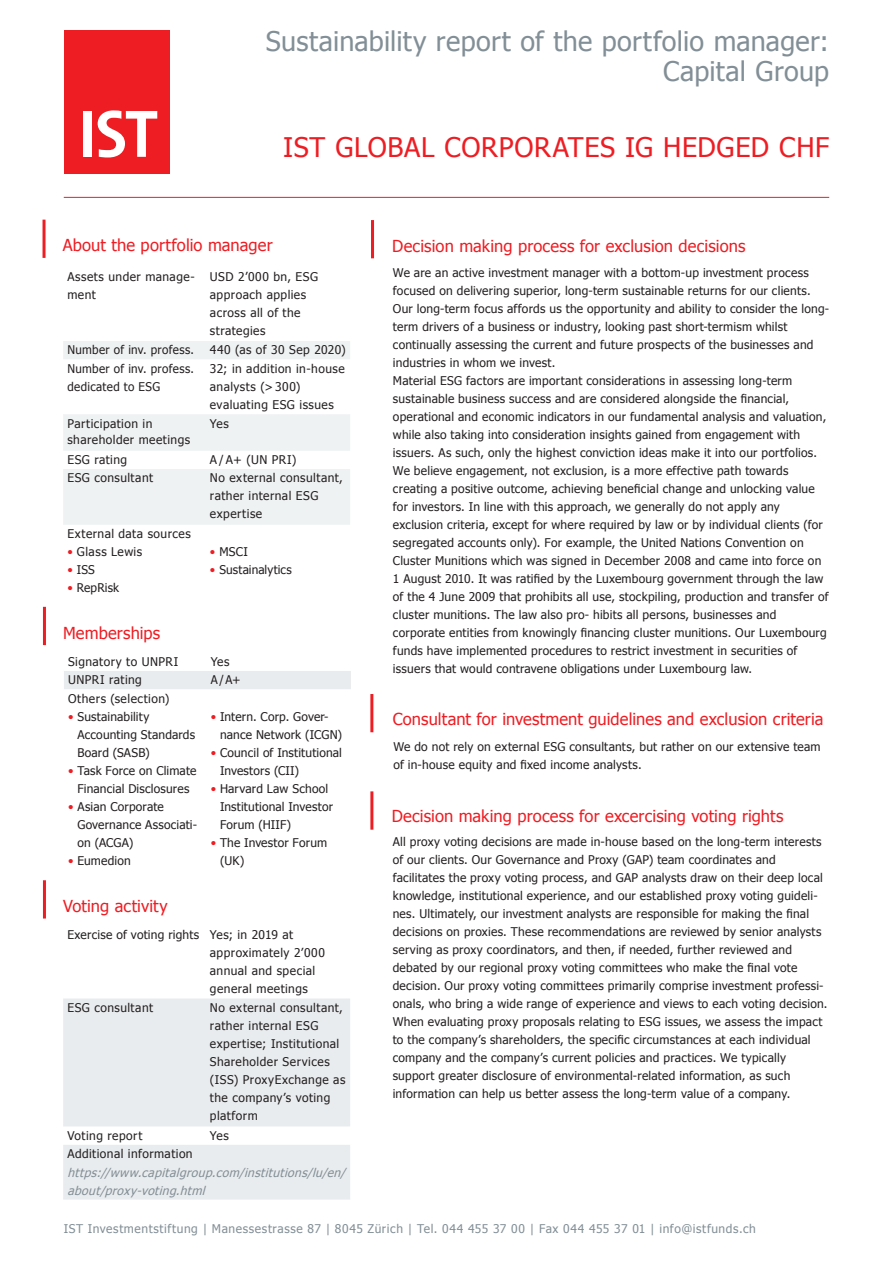
<style>
.page{position:relative;width:893px;height:1263px;background:#fff}
.page>*{position:absolute;margin:0;border:0;box-sizing:border-box;transform-origin:0 0}
.t1{font:27px/30px "Tahoma";letter-spacing:.01em;color:#828f96;text-align:right}
.t2{font:27px "Tahoma";letter-spacing:.025em;color:#ee1d23}
.Lead{font:16.5px "Tahoma";letter-spacing:.005em;color:#ee1d23}
.Lead-2{font:12px/18px "Tahoma";letter-spacing:.02em;color:#231f20}
.Grundtext{font:12px/18px "Tahoma";letter-spacing:.03em;color:#231f20}
.t3{font:12px "Tahoma";letter-spacing:.05em;color:#828f96}
.Grundtext-2{font:italic 12px/18px "Tahoma";color:#828f96}
.Grundtext-3{font:12px "Tahoma";letter-spacing:.01em;color:#231f20}
.s1{color:#ee1d23}
</style>
<div class="page">
<div style="left:65px;top:31px;width:105px;height:143px;background:#ee1d23"></div>
<div style="left:83px;top:111px;width:9px;height:46px;background:#fff"></div>
<svg style="left:98px;top:110px;width:59px;height:47px"></svg>
<hr style="left:64px;top:197px;width:765px;height:1px;background:#ee1d23">
<hr style="left:370px;top:791px;width:3px;height:39px;background:#ee1d23">
<svg style="left:63px;top:341px;width:287px;height:184px;fill:#eff2f3"></svg>
<hr style="left:43px;top:607px;width:3px;height:38px;background:#ee1d23">
<hr style="left:43px;top:220px;width:3px;height:38px;background:#ee1d23">
<hr style="left:371px;top:220px;width:3px;height:38px;background:#ee1d23">
<hr style="left:370px;top:694px;width:3px;height:38px;background:#ee1d23">
<svg style="left:63px;top:998px;width:287px;height:201px;background:#ebedef"></svg>
<hr style="left:43px;top:880px;width:3px;height:38px;background:#ee1d23">
<div style="left:64px;top:671px;width:287px;height:18px;background:#e9ecee"></div>
<h1 class="t1" style="left:266px;top:25px;width:565px">Sustainability report of the portfolio manager:<br>Capital Group</h1>
<h1 class="t2" style="left:283px;top:129px;width:548px">IST GLOBAL CORPORATES IG HEDGED CHF</h1>
<p class="Lead" style="left:63px;top:234px;width:211px">About the portfolio manager</p>
<p class="Lead" style="left:392px;top:235px;width:355px">Decision making process for exclusion decisions</p>
<p class="Grundtext" style="left:67px;top:267px;width:129px">Assets under manage&shy;ment</p>
<p class="Grundtext" style="left:210px;top:267px;width:110px">USD 2’000 bn, ESG approach applies across all of the strategies</p>
<p class="Grundtext" style="left:67px;top:341px;width:128px">Number of inv. profess.</p>
<p class="Grundtext" style="left:210px;top:341px;width:137px">440 (as of 30 Sep 2020)</p>
<p class="Grundtext" style="left:67px;top:359px;width:128px">Number of inv. profess. dedicated to ESG</p>
<p class="Grundtext" style="left:210px;top:359px;width:136px">32; in addition in-house analysts (&gt; 300) evaluating ESG issues</p>
<p class="Grundtext" style="left:67px;top:414px;width:124px;line-height:16.5px">Participation in shareholder meetings</p>
<p class="Grundtext" style="left:210px;top:414px;width:20px">Yes</p>
<p class="Grundtext" style="left:67px;top:450px;width:61px">ESG rating</p>
<p class="Grundtext" style="left:210px;top:450px;width:88px">A / A+ (UN PRI)</p>
<p class="Grundtext" style="left:67px;top:469px;width:87px">ESG consultant</p>
<p class="Grundtext" style="left:210px;top:469px;width:134px">No external consultant, rather internal ESG expertise</p>
<p class="Grundtext" style="left:67px;top:524px;width:125px">External data sources</p>
<p class="Grundtext" style="left:67px;top:542px;width:76px"><span class="s1">•</span> Glass Lewis</p>
<p class="Grundtext" style="left:67px;top:560px;width:29px"><span class="s1">•</span> ISS</p>
<p class="Grundtext-3" style="left:67px;top:580px;width:53px"><span class="s1">•</span> RepRisk</p>
<p class="Grundtext" style="left:210px;top:542px;width:39px"><span class="s1">•</span> MSCI</p>
<p class="Grundtext-3" style="left:210px;top:562px;width:83px"><span class="s1">•</span> Sustainalytics</p>
<p class="Lead" style="left:63px;top:622px;width:99px">Memberships</p>
<p class="Grundtext" style="left:68px;top:652px;width:112px">Signatory to UNPRI</p>
<p class="Grundtext" style="left:211px;top:652px;width:20px">Yes</p>
<p class="Grundtext" style="left:68px;top:670px;width:75px">UNPRI rating</p>
<p class="Grundtext" style="left:211px;top:670px;width:32px">A/A+</p>
<p class="Grundtext" style="left:68px;top:689px;width:103px">Others (selection)</p>
<p class="Grundtext" style="left:77px;top:707px;width:119px;text-indent:-9px"><span class="s1">•</span> Sustainability<br>Accounting Standards<br>Board (SASB)</p>
<p class="Grundtext" style="left:68px;top:761px;width:130px;text-align:center"><span class="s1">•</span> Task Force on Climate<br>Financial Disclosures</p>
<p class="Grundtext" style="left:77px;top:797px;width:121px;text-indent:-9px"><span class="s1">•</span> Asian Corporate<br>Governance Associati&shy;on (ACGA)</p>
<p class="Grundtext-3" style="left:68px;top:852px;width:64px"><span class="s1">•</span> Eumedion</p>
<p class="Grundtext" style="left:220px;top:707px;width:124px;text-indent:-9px"><span class="s1">•</span> Intern. Corp. Gover&shy;nance Network (ICGN)</p>
<p class="Grundtext" style="left:220px;top:743px;width:123px;text-indent:-9px"><span class="s1">•</span> Council of Institutional<br>Investors (CII)</p>
<p class="Grundtext" style="left:220px;top:779px;width:115px;text-indent:-9px"><span class="s1">•</span> Harvard Law School<br>Institutional Investor<br>Forum (HIIF)</p>
<p class="Grundtext" style="left:220px;top:833px;width:109px;text-indent:-9px"><span class="s1">•</span> The Investor Forum (UK)</p>
<p class="Lead" style="left:63px;top:895px;width:106px">Voting activity</p>
<p class="Grundtext" style="left:67px;top:925px;width:133px">Exercise of voting rights</p>
<p class="Grundtext" style="left:210px;top:925px;width:117px">Yes; in 2019 at approximately 2’000 annual and special general meetings</p>
<p class="Grundtext" style="left:67px;top:998px;width:87px">ESG consultant</p>
<p class="Grundtext" style="left:210px;top:998px;width:137px">No external consultant, rather internal ESG expertise; Institutional<br>Shareholder Services (ISS) ProxyExchange as the company’s voting platform</p>
<p class="Grundtext" style="left:67px;top:1126px;width:76px">Voting report</p>
<p class="Grundtext" style="left:210px;top:1126px;width:20px">Yes</p>
<p class="Grundtext" style="left:67px;top:1144px;width:127px">Additional information</p>
<p class="Grundtext-2" style="left:67px;top:1162px;width:279px">https://www.capitalgroup.com/institutions/lu/en/ about/proxy -voting.html</p>
<p class="Lead-2" style="left:393px;top:263px;width:438px">We are an active investment manager with a bottom-up investment process focused on delivering superior, long-term sustainable returns for our clients.<br>Our long-term focus affords us the opportunity and ability to consider the long&shy;term drivers of a business or industry, looking past short-termism whilst continually assessing the current and future prospects of the businesses and industries in whom we invest.</p>
<p class="Lead-2" style="left:393px;top:371px;width:435px">Material ESG factors are important considerations in assessing long-term sustainable business success and are considered alongside the financial, operational and economic indicators in our fundamental analysis and valuation, while also taking into consideration insights gained from engagement with issuers. As such, only the highest conviction ideas make it into our portfolios.</p>
<p class="Lead-2" style="left:393px;top:461px;width:437px">We believe engagement, not exclusion, is a more effective path towards creating a positive outcome, achieving beneficial change and unlocking value for investors. In line with this approach, we generally do not apply any exclusion criteria, except for where required by law or by individual clients (for segregated accounts only). For example, the United Nations Convention on Cluster Munitions which was signed in December 2008 and came into force on 1 August 2010. It was ratified by the Luxembourg government through the law of the 4 June 2009 that prohibits all use, stockpiling, production and transfer of cluster munitions. The law also pro- hibits all persons, businesses and corporate entities from knowingly financing cluster munitions. Our Luxembourg funds have implemented procedures to restrict investment in securities of issuers that would contravene obligations under Luxembourg law.</p>
<p class="Lead" style="left:393px;top:708px;width:432px">Consultant for investment guidelines and exclusion criteria</p>
<p class="Lead-2" style="left:393px;top:737px;width:429px">We do not rely on external ESG consultants, but rather on our extensive team of in-house equity and fixed income analysts.</p>
<p class="Lead" style="left:392px;top:805px;width:393px">Decision making process for excercising voting rights</p>
<p class="Lead-2" style="left:393px;top:832px;width:436px">All proxy voting decisions are made in-house based on the long-term interests of our clients. Our Governance and Proxy (GAP) team coordinates and facilitates the proxy voting process, and GAP analysts draw on their deep local knowledge, institutional experience, and our established proxy voting guideli&shy;nes. Ultimately, our investment analysts are responsible for making the final decisions on proxies. These recommendations are reviewed by senior analysts serving as proxy coordinators, and then, if needed, further reviewed and debated by our regional proxy voting committees who make the final vote decision. Our proxy voting committees primarily comprise investment professi&shy;onals, who bring a wide range of experience and views to each voting decision.</p>
<p class="Lead-2" style="left:393px;top:1012px;width:431px">When evaluating proxy proposals relating to ESG issues, we assess the impact to the company’s shareholders, the specific circumstances at each individual company and the company’s current policies and practices. We typically support greater disclosure of environmental-related information, as such information can help us better assess the long-term value of a company.</p>
<p class="t3" style="left:64px;top:1220px;width:694px">IST Investmentstiftung | Manessestrasse 87 | 8045 Zürich | Tel. 044 455 37 00 | Fax 044 455 37 01 | info@istfunds.ch</p>
</div>
